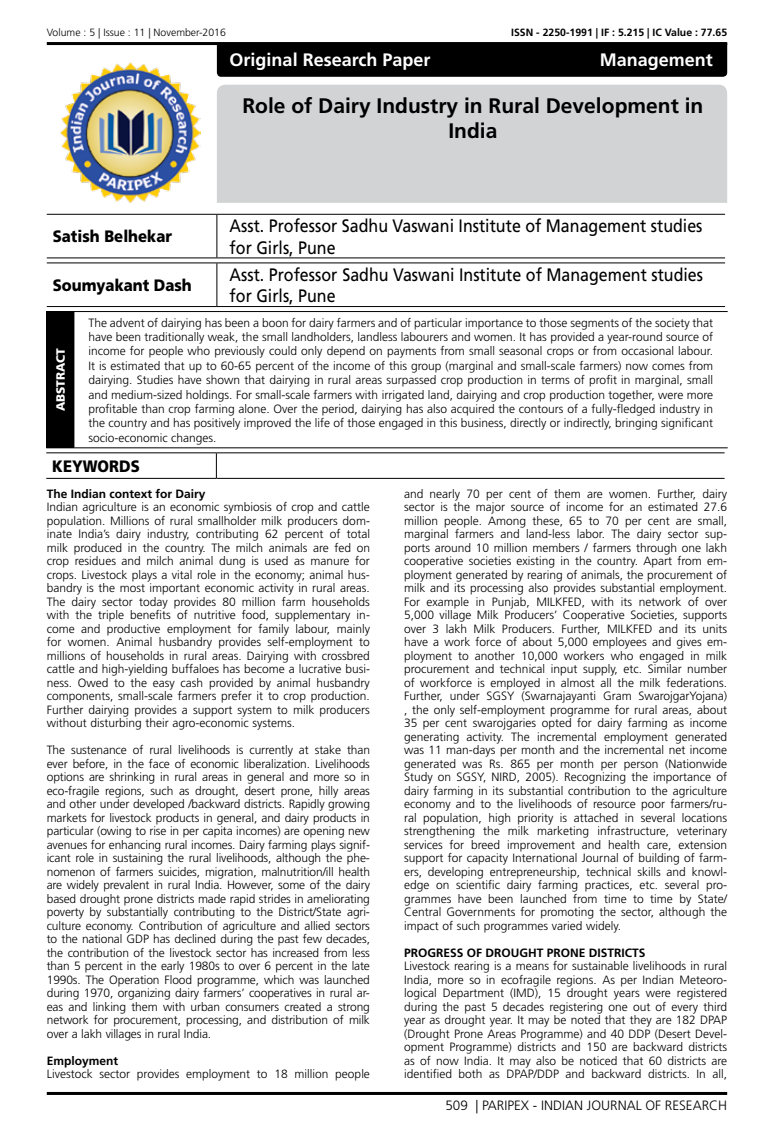
<style>
.page{position:relative;width:774px;height:1136px;background:#fff}
.page>*{position:absolute;margin:0;border:0;box-sizing:border-box;transform-origin:0 0}
.t1{font:700 21px/25.2px "Frutiger LT Std";color:#000;text-align:center}
.t2{font:18px/21.6px "Frutiger LT Std";color:#000;scale:.89 1}
.t3{font:700 18px "Frutiger LT Std";color:#fff}
.t4{font:900 16.5px "Frutiger LT Std";color:#000;scale:.9 1}
.t5{font:300 13.5px "Frutiger LT Std";color:#000}
.t6{font:300 12px/13.5px "Frutiger LT Std";color:#000;text-align:justify}
.t7{font:700 12px "Frutiger LT Std";color:#000}
.t8{font:900 12px "Frutiger LT Std";color:#fff}
.t9{font:700 10.5px "Frutiger LT Std";color:#000}
.t10{font:300 10.5px "Frutiger LT Std";color:#000}
</style>
<div class="page">
<hr style="left:47px;top:42px;width:680px;height:3px;background:#000">
<hr style="left:47px;top:1091px;width:680px;height:3px;background:#000">
<div style="left:217px;top:85px;width:510px;height:118px;background:#d1d3d4"></div>
<div style="left:217px;top:45px;width:510px;height:32px;background:#000"></div>
<img style="left:61px;top:63px;width:139px;height:140px">
<hr style="left:47px;top:214px;width:170px;height:1px;background:#000">
<hr style="left:217px;top:214px;width:508px;height:1px;background:#000">
<hr style="left:216px;top:215px;width:1px;height:42px;background:#000">
<hr style="left:47px;top:257px;width:170px;height:1px;background:#000">
<hr style="left:217px;top:257px;width:508px;height:1px;background:#000">
<hr style="left:47px;top:262px;width:170px;height:1px;background:#000">
<hr style="left:217px;top:262px;width:508px;height:1px;background:#000">
<hr style="left:216px;top:263px;width:1px;height:43px;background:#000">
<hr style="left:47px;top:306px;width:170px;height:1px;background:#000">
<hr style="left:217px;top:306px;width:508px;height:1px;background:#000">
<hr style="left:46px;top:452px;width:170px;height:1px;background:#000">
<hr style="left:216px;top:452px;width:508px;height:1px;background:#000">
<svg style="left:216px;top:453px;width:1px;height:25px"></svg>
<hr style="left:46px;top:478px;width:170px;height:1px;background:#000">
<hr style="left:216px;top:478px;width:508px;height:1px;background:#000">
<div style="left:47px;top:311px;width:27px;height:137px;background:#000"></div>
<hr style="left:46px;top:312px;width:1px;height:135px;background:#000">
<hr style="left:74px;top:311px;width:654px;height:1px;background:#000">
<hr style="left:74px;top:312px;width:1px;height:135px;background:#000">
<hr style="left:74px;top:447px;width:654px;height:1px;background:#000">
<p class="t10" style="left:47px;top:27px;width:181px">Volume : 5 | Issue : 11 | November-2016</p>
<p class="t9" style="left:511px;top:27px;width:217px">ISSN - 2250-1991 | IF : 5.215 | IC Value : 77.65</p>
<h2 class="t3" style="left:230px;top:49px;width:202px">Original Research Paper</h2>
<h2 class="t3" style="left:600px;top:49px;width:115px">Management</h2>
<h1 class="t1" style="left:242px;top:93px;width:462px">Role of Dairy Industry in Rural Development in<br>India</h1>
<h3 class="t4" style="left:53px;top:226px;width:134px">Satish Belhekar</h3>
<h2 class="t2" style="left:230px;top:215px;width:533px">Asst. Professor Sadhu Vaswani Institute of Management studies for Girls, Pune</h2>
<h3 class="t4" style="left:53px;top:275px;width:156px">Soumyakant Dash</h3>
<h2 class="t2" style="left:230px;top:264px;width:533px">Asst. Professor Sadhu Vaswani Institute of Management studies for Girls, Pune</h2>
<p class="t8" style="left:53px;top:411px;width:65px;rotate:-90deg">ABSTRACT</p>
<p class="t6" style="left:88px;top:315px;width:626px;line-height:14.4px">The advent of dairying has been a boon for dairy farmers and of particular importance to those segments of the society that have been traditionally weak, the small landholders, landless labourers and women. It has provided a year-round source of income for people who previously could only depend on payments from small seasonal crops or from occasional labour.<br>It is estimated that up to 60-65 percent of the income of this group (marginal and small-scale farmers) now comes from dairying. Studies have shown that dairying in rural areas surpassed crop production in terms of profit in marginal, small and medium-sized holdings. For small-scale farmers with irrigated land, dairying and crop production together, were more profitable than crop farming alone. Over the period, dairying has also acquired the contours of a fully-fledged industry in the country and has positively improved the life of those engaged in this business, directly or indirectly, bringing significant socio-economic changes.</p>
<h3 class="t4" style="left:52px;top:456px;width:99px">KEYWORDS</h3>
<p class="t7" style="left:47px;top:486px;width:160px">The Indian context for Dairy</p>
<p class="t6" style="left:47px;top:500px;width:325px">Indian agriculture is an economic symbiosis of crop and cattle population. Millions of rural smallholder milk producers dom&shy;inate India’s dairy industry, contributing 62 percent of total milk produced in the country. The milch animals are fed on crop residues and milch animal dung is used as manure for crops. Livestock plays a vital role in the economy; animal hus&shy;bandry is the most important economic activity in rural areas.<br>The dairy sector today provides 80 million farm households with the triple benefits of nutritive food, supplementary in&shy;come and productive employment for family labour, mainly for women. Animal husbandry provides self-employment to millions of households in rural areas. Dairying with crossbred cattle and high-yielding buffaloes has become a lucrative busi&shy;ness. Owed to the easy cash provided by animal husbandry components, small-scale farmers prefer it to crop production.<br>Further dairying provides a support system to milk producers without disturbing their agro-economic systems.</p>
<p class="t6" style="left:47px;top:743px;width:325px">The sustenance of rural livelihoods is currently at stake than ever before, in the face of economic liberalization. Livelihoods options are shrinking in rural areas in general and more so in eco-fragile regions, such as drought, desert prone, hilly areas and other under developed /backward districts. Rapidly growing markets for livestock products in general, and dairy products in particular (owing to rise in per capita incomes) are opening new avenues for enhancing rural incomes. Dairy farming plays signif&shy;icant role in sustaining the rural livelihoods, although the phe&shy;nomenon of farmers suicides, migration, malnutrition/ill health are widely prevalent in rural India. However, some of the dairy based drought prone districts made rapid strides in ameliorating poverty by substantially contributing to the District/State agri&shy;culture economy. Contribution of agriculture and allied sectors to the national GDP has declined during the past few decades, the contribution of the livestock sector has increased from less than 5 percent in the early 1980s to over 6 percent in the late 1990s. The Operation Flood programme, which was launched during 1970, organizing dairy farmers’ cooperatives in rural ar&shy;eas and linking them with urban consumers created a strong network for procurement, processing, and distribution of milk over a lakh villages in rural India.</p>
<p class="t7" style="left:47px;top:1053px;width:73px">Employment</p>
<p class="t6" style="left:47px;top:1067px;width:325px">Livestock sector provides employment to 18 million people</p>
<p class="t6" style="left:404px;top:487px;width:325px">and nearly 70 per cent of them are women. Further, dairy sector is the major source of income for an estimated 27.6 million people. Among these, 65 to 70 per cent are small, marginal farmers and land-less labor. The dairy sector sup&shy;ports around 10 million members / farmers through one lakh cooperative societies existing in the country. Apart from em&shy;ployment generated by rearing of animals, the procurement of milk and its processing also provides substantial employment.<br>For example in Punjab, MILKFED, with its network of over 5,000 village Milk Producers’ Cooperative Societies, supports over 3 lakh Milk Producers. Further, MILKFED and its units have a work force of about 5,000 employees and gives em&shy;ployment to another 10,000 workers who engaged in milk procurement and technical input supply, etc. Similar number of workforce is employed in almost all the milk federations.<br>Further, under SGSY (Swarnajayanti Gram SwarojgarYojana) , the only self-employment programme for rural areas, about 35 per cent swarojgaries opted for dairy farming as income generating activity. The incremental employment generated was 11 man-days per month and the incremental net income generated was Rs. 865 per month per person (Nationwide Study on SGSY, NIRD, 2005). Recognizing the importance of dairy farming in its substantial contribution to the agriculture economy and to the livelihoods of resource poor farmers/ru&shy;ral population, high priority is attached in several locations strengthening the milk marketing infrastructure, veterinary services for breed improvement and health care, extension support for capacity International Journal of building of farm&shy;ers, developing entrepreneurship, technical skills and knowl&shy;edge on scientific dairy farming practices, etc. several pro&shy;grammes have been launched from time to time by State/ Central Governments for promoting the sector, although the impact of such programmes varied widely.</p>
<p class="t7" style="left:404px;top:945px;width:243px">PROGRESS OF DROUGHT PRONE DISTRICTS</p>
<p class="t6" style="left:404px;top:959px;width:325px">Livestock rearing is a means for sustainable livelihoods in rural India, more so in ecofragile regions. As per Indian Meteoro&shy;logical Department (IMD), 15 drought years were registered during the past 5 decades registering one out of every third year as drought year. It may be noted that they are 182 DPAP (Drought Prone Areas Programme) and 40 DDP (Desert Devel&shy;opment Programme) districts and 150 are backward districts as of now India. It may also be noticed that 60 districts are identified both as DPAP/DDP and backward districts. In all,</p>
<p class="t5" style="left:445px;top:1097px;width:283px">509 | PARIPEX - INDIAN JOURNAL OF RESEARCH</p>
</div>
